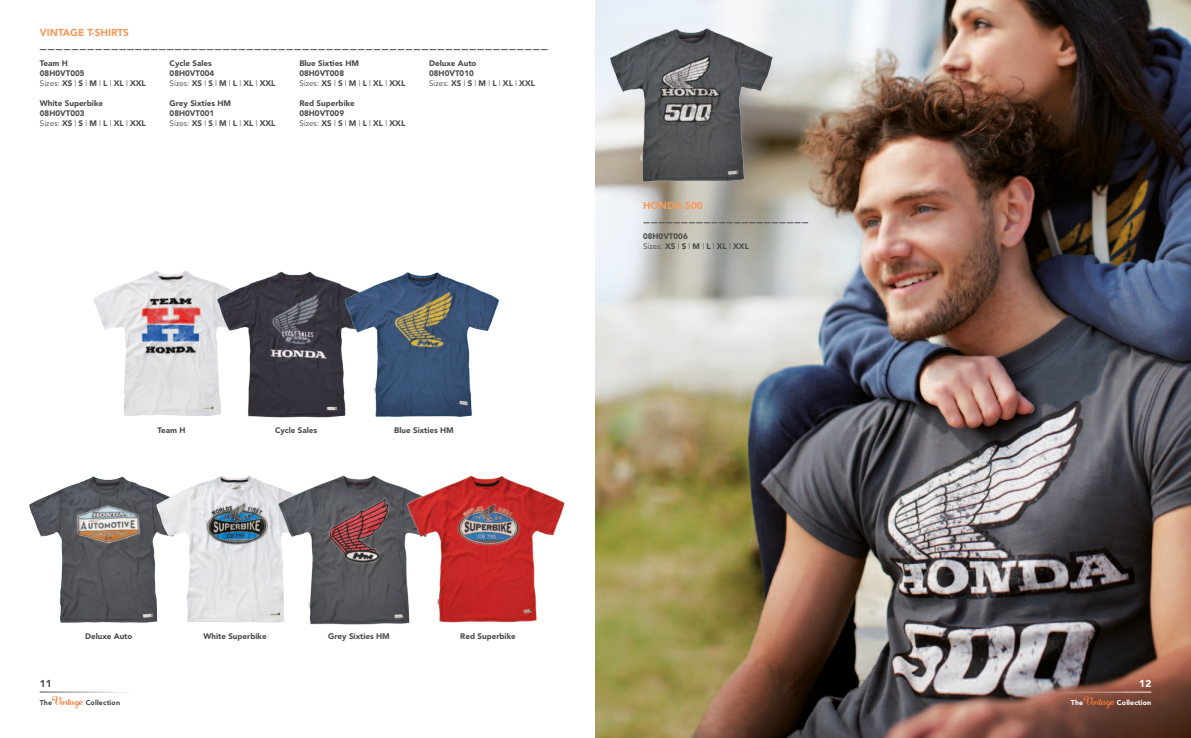
<style>
.page{position:relative;width:1191px;height:738px;background:#fff}
.page>*{position:absolute;margin:0;border:0;box-sizing:border-box;transform-origin:0 0}
.t1{font:900 10px "Avenir";color:#f49a5d}
.t2{font:900 10px "Avenir";color:#fff}
.t3{font:900 10px "Avenir";color:#4b4b4a}
.t4{font:900 8px/10px "Avenir";color:#4b4b4a}
.t5{font:900 7px "Avenir";letter-spacing:.02em;color:#fff}
.t6{font:900 7px "Avenir";letter-spacing:.02em;color:#4b4b4a}
.s1{font-weight:400}
.s2{font-family:"Lauren Script";font-weight:400;font-size:9px;color:#ef7d36}
</style>
<div class="page">
<img style="left:93px;top:270px;width:120px;height:146px">
<img style="left:213px;top:271px;width:123px;height:147px">
<img style="left:336px;top:272px;width:163px;height:145px">
<img style="left:29px;top:476px;width:127px;height:146px">
<img style="left:156px;top:476px;width:117px;height:146px">
<img style="left:273px;top:475px;width:129px;height:150px">
<img style="left:402px;top:475px;width:163px;height:149px">
<img style="left:595px;top:0;width:596px;height:737px">
<img style="left:603px;top:24px;width:173px;height:167px">
<svg style="left:40px;top:49px;width:507px;height:1px"></svg>
<svg style="left:644px;top:222px;width:164px;height:1px"></svg>
<svg style="left:1059px;top:691px;width:92px;height:1px"></svg>
<svg style="left:40px;top:691px;width:72px;height:1px"></svg>
<p class="t1" style="left:40px;top:26px;width:26px">vi ntag</p>
<p class="t1" style="left:78px;top:26px;width:52px">e t-SHIRTS</p>
<p class="t4" style="left:40px;top:58px;width:97px">Team H<br>08H0VT005<br><span class="s1">Sizes:</span> XS <span class="s1">|</span> S <span class="s1">|</span> M <span class="s1">|</span> L <span class="s1">|</span> XL <span class="s1">|</span> XXL</p>
<p class="t4" style="left:40px;top:98px;width:97px">White Superbike<br>08H0VT003<br><span class="s1">Sizes:</span> XS <span class="s1">|</span> S <span class="s1">|</span> M <span class="s1">|</span> L <span class="s1">|</span> XL <span class="s1">|</span> XXL</p>
<p class="t4" style="left:170px;top:58px;width:97px">Cycle Sales<br>08H0VT004<br><span class="s1">Sizes:</span> XS <span class="s1">|</span> S <span class="s1">|</span> M <span class="s1">|</span> L <span class="s1">|</span> XL <span class="s1">|</span> XXL</p>
<p class="t4" style="left:170px;top:98px;width:97px">Grey Sixties HM<br>08H0VT001<br><span class="s1">Sizes:</span> XS <span class="s1">|</span> S <span class="s1">|</span> M <span class="s1">|</span> L <span class="s1">|</span> XL <span class="s1">|</span> XXL</p>
<p class="t4" style="left:299px;top:58px;width:97px">Blue Sixties HM<br>08H0VT008<br><span class="s1">Sizes:</span> XS <span class="s1">|</span> S <span class="s1">|</span> M <span class="s1">|</span> L <span class="s1">|</span> XL <span class="s1">|</span> XXL</p>
<p class="t4" style="left:299px;top:98px;width:97px">Red Superbike<br>08H0VT009<br><span class="s1">Sizes:</span> XS <span class="s1">|</span> S <span class="s1">|</span> M <span class="s1">|</span> L <span class="s1">|</span> XL <span class="s1">|</span> XXL</p>
<p class="t4" style="left:429px;top:58px;width:97px">Deluxe Auto<br>08H0VT010<br><span class="s1">Sizes:</span> XS <span class="s1">|</span> S <span class="s1">|</span> M <span class="s1">|</span> L <span class="s1">|</span> XL <span class="s1">|</span> XXL</p>
<p class="t4" style="left:158px;top:425px;width:29px">Team H</p>
<p class="t4" style="left:275px;top:425px;width:44px">Cycle Sales</p>
<p class="t4" style="left:394px;top:425px;width:61px">Blue Sixties HM</p>
<p class="t4" style="left:85px;top:630px;width:49px">Deluxe Auto</p>
<p class="t4" style="left:203px;top:630px;width:65px">White Superbike</p>
<p class="t4" style="left:328px;top:630px;width:63px">Grey Sixties HM</p>
<p class="t4" style="left:460px;top:630px;width:57px">Red Superbike</p>
<p class="t3" style="left:40px;top:676px;width:14px">11</p>
<p class="t6" style="left:40px;top:697px;width:82px">The<span class="s2">Vintage</span> Collection</p>
<p class="t1" style="left:643px;top:199px;width:61px">Honda 500</p>
<p class="t4" style="left:643px;top:231px;width:97px">08H0VT006<br><span class="s1">Sizes:</span> XS <span class="s1">|</span> S <span class="s1">|</span> M <span class="s1">|</span> L <span class="s1">|</span> XL <span class="s1">|</span> XXL</p>
<p class="t2" style="left:1139px;top:676px;width:14px">12</p>
<p class="t5" style="left:1071px;top:697px;width:82px">The<span class="s2">Vintage</span> Collection</p>
</div>
